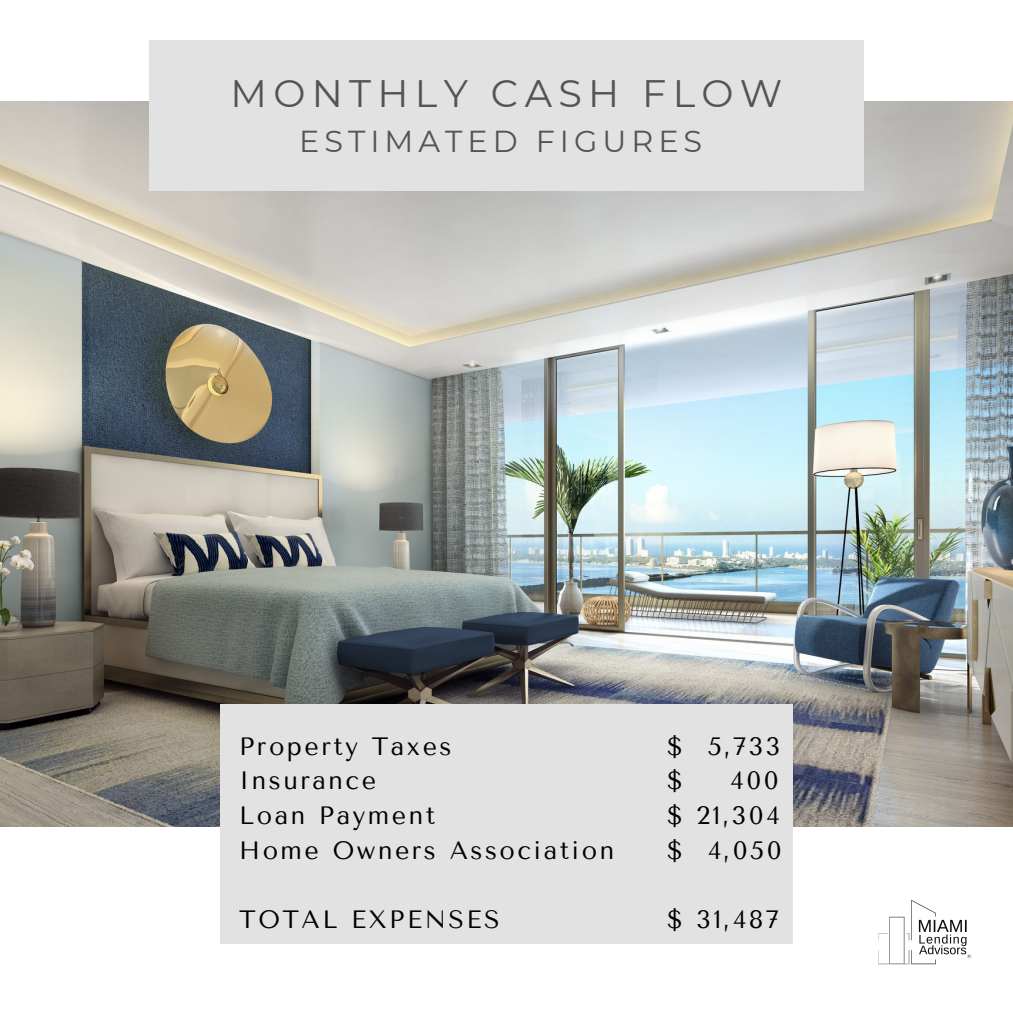
<style>
.page{position:relative;width:1013px;height:1013px;background:#fff}
.page>*{position:absolute;margin:0;border:0;box-sizing:border-box;transform-origin:0 0}
.t1{font:38.25px "Montserrat";letter-spacing:.165em;color:#545454}
.t2{font:30.25px "Montserrat";letter-spacing:.165em;color:#545454}
.t3{font:25px "Tenor Sans";letter-spacing:.1em;color:#000}
</style>
<div class="page">
<img style="left:0;top:102px;width:1012px;height:724px">
<div style="left:149px;top:40px;width:714px;height:151px;background:#e2e2e2"></div>
<img style="left:878px;top:899px;width:94px;height:66px">
<div style="left:220px;top:704px;width:572px;height:239px;background:#e2e2e2"></div>
<p class="t1" style="left:230px;top:70px;width:553px">MONTHLY CASH FLOW</p>
<p class="t2" style="left:299px;top:123px;width:404px">ESTIMATED FIGURES</p>
<p class="t3" style="left:239px;top:731px;width:214px">Property Taxes</p>
<p class="t3" style="left:239px;top:766px;width:138px">Insurance</p>
<p class="t3" style="left:239px;top:801px;width:197px">Loan Payment</p>
<p class="t3" style="left:239px;top:835px;width:376px">Home Owners Association</p>
<p class="t3" style="left:239px;top:905px;width:262px">TOTAL EXPENSES</p>
<p class="t3" style="left:667px;top:731px;width:114px">$ 5,733</p>
<p class="t3" style="left:667px;top:766px;width:17px">$</p>
<p class="t3" style="left:730px;top:766px;width:50px">400</p>
<p class="t3" style="left:667px;top:801px;width:114px">$ 21,304</p>
<p class="t3" style="left:667px;top:835px;width:116px">$ 4,050</p>
<p class="t3" style="left:667px;top:905px;width:114px">$ 31,487</p>
</div>
